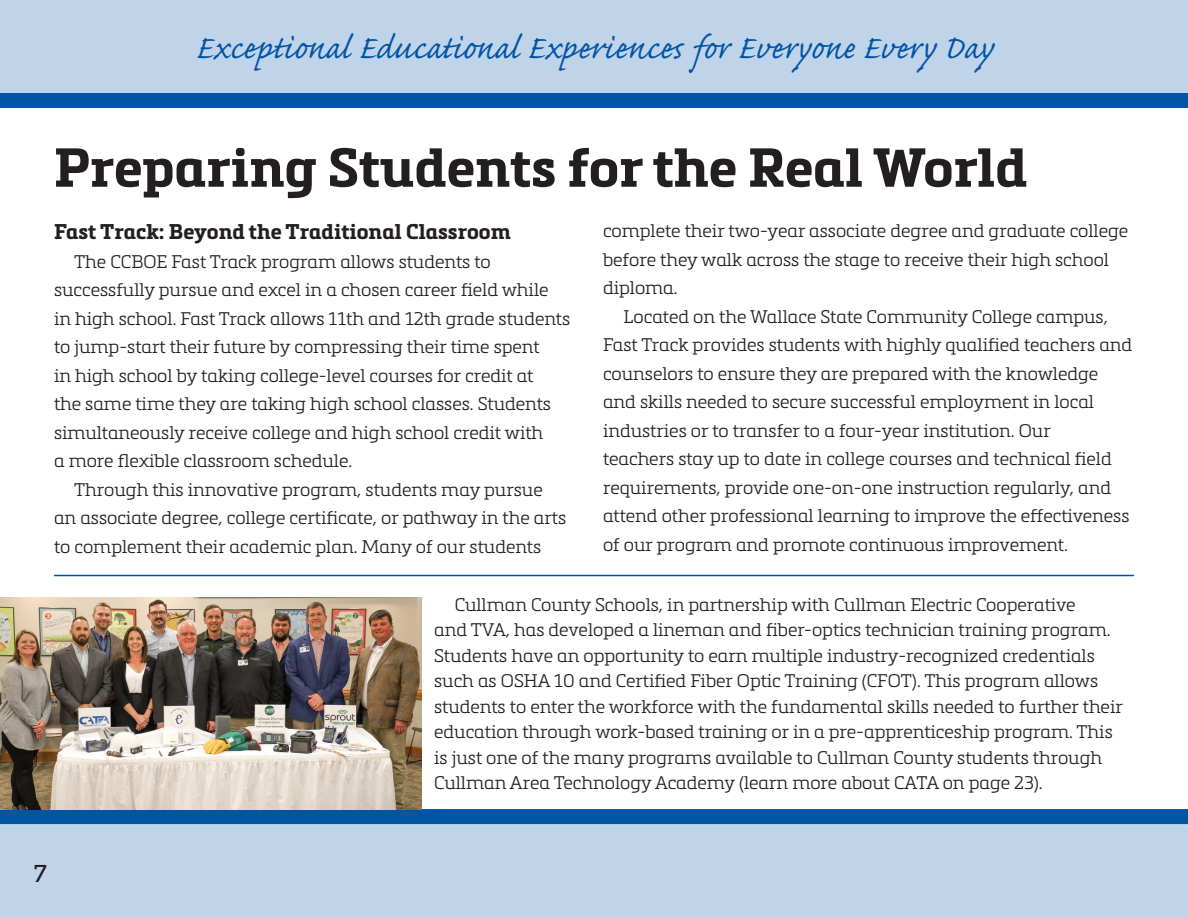
<style>
.page{position:relative;width:1188px;height:918px;background:#fff}
.page>*{position:absolute;margin:0;border:0;box-sizing:border-box;transform-origin:0 0}
.t1{font:700 54px "Metronic Slab Pro";color:#231f20}
.t2{font:42px "Caflisch Script Pro";color:#0154a6}
.t3{font:24px "Metronic Slab Pro";color:#231f20}
.t4{font:700 21px "Metronic Slab Pro";color:#231f20}
.t5{font:300 18px/28.5px "Metronic Slab Pro";color:#231f20}
</style>
<div class="page">
<div style="left:0;top:93px;width:1188px;height:15px;background:#0154a6"></div>
<div style="left:0;top:809px;width:1188px;height:15px;background:#0154a6"></div>
<div style="left:0;top:0;width:1188px;height:94px;background:#c0d4e9"></div>
<div style="left:0;top:824px;width:1188px;height:94px;background:#c0d4e9"></div>
<img style="left:0;top:597px;width:421px;height:212px">
<hr style="left:54px;top:575px;width:1080px;height:1px;background:#0154a6">
<p class="t2" style="left:195px;top:26px;width:799px">Exceptional Educational Experiences for Everyone Every Day</p>
<p class="t1" style="left:54px;top:133px;width:975px">Preparing Students for the Real World</p>
<p class="t4" style="left:54px;top:219px;width:458px">Fast Track: Beyond the Traditional Classroom</p>
<p class="t5" style="left:74px;top:246px;width:418px">The CCBOE Fast Track program allows students to</p>
<p class="t5" style="left:54px;top:275px;width:496px">successfully pursue and excel in a chosen career field while</p>
<p class="t5" style="left:54px;top:303px;width:518px">in high school. Fast Track allows 11th and 12th grade students to jump-start their future by compressing their time spent</p>
<p class="t5" style="left:54px;top:360px;width:481px">in high school by taking college-level courses for credit at</p>
<p class="t5" style="left:54px;top:389px;width:499px">the same time they are taking high school classes. Students</p>
<p class="t5" style="left:54px;top:417px;width:491px">simultaneously receive college and high school credit with</p>
<p class="t5" style="left:54px;top:446px;width:300px">a more flexible classroom schedule.</p>
<p class="t5" style="left:74px;top:474px;width:470px">Through this innovative program, students may pursue</p>
<p class="t5" style="left:54px;top:503px;width:514px">an associate degree, college certificate, or pathway in the arts to complement their academic plan. Many of our students</p>
<p class="t5" style="left:603px;top:216px;width:527px">complete their two-year associate degree and graduate college before they walk across the stage to receive their high school diploma.</p>
<p class="t5" style="left:603px;top:301px;width:531px;text-indent:21px">Located on the Wallace State Community College campus, Fast Track provides students with highly qualified teachers and counselors to ensure they are prepared with the knowledge and skills needed to secure successful employment in local industries or to transfer to a four-year institution. Our</p>
<p class="t5" style="left:603px;top:444px;width:510px">teachers stay up to date in college courses and technical field</p>
<p class="t5" style="left:603px;top:472px;width:528px">requirements, provide one-on-one instruction regularly, and attend other professional learning to improve the effectiveness of our program and promote continuous improvement.</p>
<p class="t5" style="left:455px;top:590px;width:622px">Cullman County Schools, in partnership with Cullman Electric Cooperative</p>
<p class="t5" style="left:434px;top:617px;width:690px;line-height:25.5px">and TVA, has developed a lineman and fiber-optics technician training program.<br>Students have an opportunity to earn multiple industry-recognized credentials such as OSHA 10 and Certified Fiber Optic Training (CFOT). This program allows students to enter the workforce with the fundamental skills needed to further their education through work-based training or in a pre-apprenticeship program. This is just one of the many programs available to Cullman County students through Cullman Area Technology Academy (learn more about CATA on page 23).</p>
<p class="t3" style="left:34px;top:856px;width:15px">7</p>
</div>
